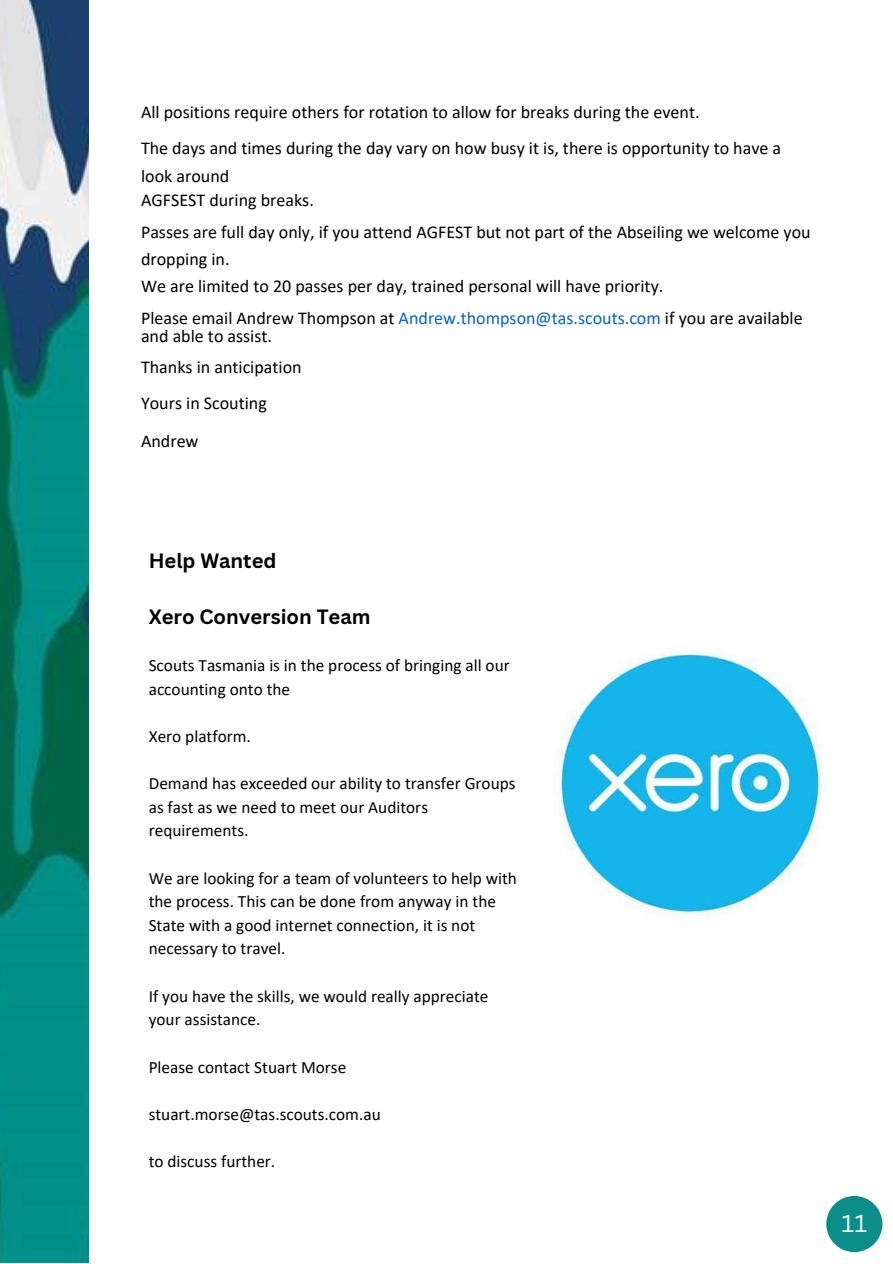
<style>
.page{position:relative;width:893px;height:1264px;background:#fff}
.page>*{position:absolute;margin:0;border:0;box-sizing:border-box;transform-origin:0 0}
.t1{font:24px "Canva Sans";color:#fff}
.t2{font:700 20.1px "Canva Sans";color:#000}
.t3{font:18px/27px "Calibri";color:#000}
.t4{font:17.25px/23.5px "Calibri";color:#000}
.s1{color:#0563c1}
</style>
<div class="page">
<img style="left:553px;top:647px;width:271px;height:272px">
<img style="left:0;top:0;width:89px;height:1261px">
<div style="left:826px;top:1195px;width:56px;height:57px;background:#0b8e89;border-radius:50%"></div>
<p class="t3" style="left:141px;top:96px;width:641px;line-height:36px">All positions require others for rotation to allow for breaks during the event.<br>The days and times during the day vary on how busy it is, there is opportunity to have a</p>
<p class="t3" style="left:141px;top:166px;width:174px;line-height:23.5px">look around<br>AGFSEST during breaks.</p>
<p class="t3" style="left:141px;top:220px;width:671px">Passes are full day only, if you attend AGFEST but not part of the Abseiling we welcome you dropping in.<br>We are limited to 20 passes per day, trained personal will have priority.</p>
<p class="t3" style="left:141px;top:310px;width:663px;line-height:18px">Please email Andrew Thompson at <span class="s1">Andrew.thompson@tas.scouts.com</span> if you are available and able to assist.</p>
<p class="t3" style="left:141px;top:350px;width:162px;line-height:36.6px">Thanks in anticipation<br>Yours in Scouting<br>Andrew</p>
<p class="t2" style="left:149px;top:546px;width:129px">Help Wanted</p>
<p class="t2" style="left:149px;top:602px;width:223px">Xero Conversion Team</p>
<p class="t4" style="left:149px;top:655px;width:362px">Scouts Tasmania is in the process of bringing all our accounting onto the</p>
<p class="t4" style="left:149px;top:725px;width:104px">Xero platform.</p>
<p class="t4" style="left:149px;top:773px;width:368px">Demand has exceeded our ability to transfer Groups as fast as we need to meet our Auditors requirements.</p>
<p class="t4" style="left:149px;top:867px;width:369px">We are looking for a team of volunteers to help with the process. This can be done from anyway in the State with a good internet connection, it is not necessary to travel.</p>
<p class="t4" style="left:149px;top:985px;width:341px">If you have the skills, we would really appreciate your assistance.</p>
<p class="t4" style="left:149px;top:1056px;width:199px">Please contact Stuart Morse</p>
<p class="t4" style="left:149px;top:1103px;width:233px">stuart.morse@tas.scouts.com.au</p>
<p class="t4" style="left:149px;top:1150px;width:128px">to discuss further.</p>
<h1 class="t1" style="left:841px;top:1206px;width:27px">11</h1>
</div>
